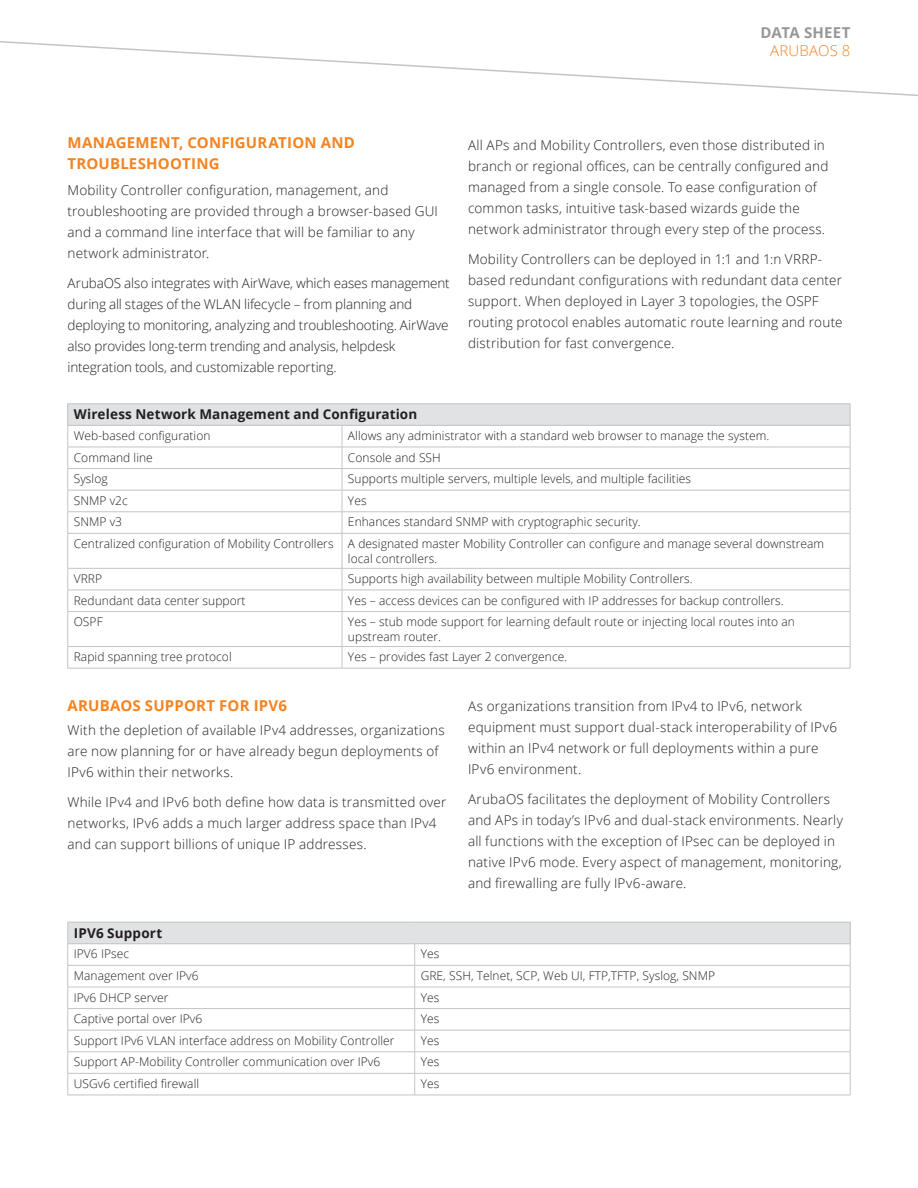
<style>
.page{position:relative;width:918px;height:1188px;background:#fff}
.page>*{position:absolute;margin:0;border:0;box-sizing:border-box;transform-origin:0 0}
.t1{font:700 15px/21px "Open Sans";letter-spacing:.015em;color:#f58320}
.t2{font:700 15px "Open Sans";letter-spacing:.01em;color:#999899}
.t3{font:300 15px "Open Sans";letter-spacing:.01em;color:#f58320}
.t4{font:300 13.5px/21px "Open Sans";letter-spacing:.015em;color:#231f20}
.t5{font:300 13.5px/21px "Open Sans";letter-spacing:-.01em;color:#231f20}
.t6{font:700 13.5px "Open Sans";letter-spacing:.01em;color:#231f20}
.t7{font:300 12px/21.6px "Open Sans";letter-spacing:.005em;color:#231f20}
</style>
<div class="page">
<svg style="left:0;top:41px;width:918px;height:55px"></svg>
<div style="left:68px;top:404px;width:782px;height:21px;background:#e1e2e4"></div>
<hr style="left:68px;top:447px;width:274px;height:1px;background:#c3c4c6">
<hr style="left:68px;top:468px;width:274px;height:1px;background:#c3c4c6">
<hr style="left:68px;top:490px;width:274px;height:1px;background:#c3c4c6">
<hr style="left:68px;top:511px;width:274px;height:1px;background:#c3c4c6">
<hr style="left:68px;top:533px;width:274px;height:1px;background:#c3c4c6">
<hr style="left:67px;top:534px;width:1px;height:34px;background:#c3c4c6">
<hr style="left:68px;top:568px;width:274px;height:1px;background:#c3c4c6">
<hr style="left:68px;top:590px;width:274px;height:1px;background:#c3c4c6">
<svg style="left:67px;top:569px;width:1px;height:42px"></svg>
<hr style="left:68px;top:611px;width:274px;height:1px;background:#c3c4c6">
<hr style="left:67px;top:612px;width:1px;height:34px;background:#c3c4c6">
<hr style="left:68px;top:646px;width:274px;height:1px;background:#c3c4c6">
<svg style="left:67px;top:647px;width:1px;height:21px"></svg>
<hr style="left:68px;top:668px;width:274px;height:1px;background:#c3c4c6">
<hr style="left:342px;top:447px;width:508px;height:1px;background:#c3c4c6">
<hr style="left:342px;top:468px;width:508px;height:1px;background:#c3c4c6">
<hr style="left:342px;top:490px;width:508px;height:1px;background:#c3c4c6">
<hr style="left:342px;top:511px;width:508px;height:1px;background:#c3c4c6">
<svg style="left:342px;top:426px;width:1px;height:107px"></svg>
<hr style="left:342px;top:533px;width:508px;height:1px;background:#c3c4c6">
<hr style="left:342px;top:534px;width:1px;height:34px;background:#c3c4c6">
<hr style="left:850px;top:534px;width:1px;height:34px;background:#c3c4c6">
<hr style="left:342px;top:568px;width:508px;height:1px;background:#c3c4c6">
<hr style="left:342px;top:590px;width:508px;height:1px;background:#c3c4c6">
<svg style="left:342px;top:569px;width:1px;height:42px"></svg>
<svg style="left:850px;top:569px;width:1px;height:42px"></svg>
<hr style="left:342px;top:611px;width:508px;height:1px;background:#c3c4c6">
<hr style="left:342px;top:612px;width:1px;height:34px;background:#c3c4c6">
<hr style="left:850px;top:612px;width:1px;height:34px;background:#c3c4c6">
<hr style="left:342px;top:646px;width:508px;height:1px;background:#c3c4c6">
<svg style="left:342px;top:647px;width:1px;height:21px"></svg>
<svg style="left:850px;top:647px;width:1px;height:21px"></svg>
<hr style="left:342px;top:668px;width:508px;height:1px;background:#c3c4c6">
<hr style="left:68px;top:403px;width:274px;height:1px;background:#c3c4c6">
<svg style="left:67px;top:404px;width:1px;height:129px"></svg>
<hr style="left:342px;top:403px;width:508px;height:1px;background:#c3c4c6">
<hr style="left:68px;top:425px;width:274px;height:1px;background:#c3c4c6">
<svg style="left:850px;top:404px;width:1px;height:129px"></svg>
<hr style="left:342px;top:425px;width:508px;height:1px;background:#c3c4c6">
<div style="left:68px;top:922px;width:782px;height:22px;background:#e1e2e4"></div>
<hr style="left:68px;top:965px;width:347px;height:1px;background:#c3c4c6">
<hr style="left:68px;top:987px;width:347px;height:1px;background:#c3c4c6">
<hr style="left:68px;top:1008px;width:347px;height:1px;background:#c3c4c6">
<hr style="left:68px;top:1030px;width:347px;height:1px;background:#c3c4c6">
<hr style="left:68px;top:1052px;width:347px;height:1px;background:#c3c4c6">
<hr style="left:68px;top:1073px;width:347px;height:1px;background:#c3c4c6">
<hr style="left:68px;top:1095px;width:347px;height:1px;background:#c3c4c6">
<hr style="left:415px;top:965px;width:435px;height:1px;background:#c3c4c6">
<hr style="left:415px;top:987px;width:435px;height:1px;background:#c3c4c6">
<hr style="left:415px;top:1008px;width:435px;height:1px;background:#c3c4c6">
<hr style="left:415px;top:1030px;width:435px;height:1px;background:#c3c4c6">
<hr style="left:415px;top:1052px;width:435px;height:1px;background:#c3c4c6">
<hr style="left:415px;top:1073px;width:435px;height:1px;background:#c3c4c6">
<svg style="left:414px;top:945px;width:1px;height:150px"></svg>
<hr style="left:415px;top:1095px;width:435px;height:1px;background:#c3c4c6">
<hr style="left:68px;top:922px;width:347px;height:1px;background:#c3c4c6">
<svg style="left:67px;top:922px;width:1px;height:173px"></svg>
<hr style="left:415px;top:922px;width:435px;height:1px;background:#c3c4c6">
<hr style="left:68px;top:944px;width:347px;height:1px;background:#c3c4c6">
<svg style="left:850px;top:922px;width:1px;height:173px"></svg>
<hr style="left:415px;top:944px;width:435px;height:1px;background:#c3c4c6">
<p class="t2" style="left:761px;top:22px;width:92px">DATA SHEET</p>
<p class="t3" style="left:770px;top:41px;width:82px">ARUBAOS 8</p>
<p class="t1" style="left:68px;top:132px;width:289px">MANAGEMENT, CONFIGURATION AND<br>TROUBLESHOOTING</p>
<p class="t4" style="left:68px;top:179px;width:372px">Mobility Controller configuration, management, and troubleshooting are provided through a browser-based GUI and a command line interface that will be familiar to any network administrator.</p>
<p class="t5" style="left:68px;top:272px;width:384px">ArubaOS also integrates with AirWave, which eases management during all stages of the WLAN lifecycle – from planning and deploying to monitoring, analyzing and troubleshooting. AirWave also provides long-term trending and analysis, helpdesk integration tools, and customizable reporting.</p>
<p class="t4" style="left:468px;top:134px;width:362px">All APs and Mobility Controllers, even those distributed in branch or regional offices, can be centrally configured and managed from a single console. To ease configuration of common tasks, intuitive task-based wizards guide the network administrator through every step of the process.</p>
<p class="t4" style="left:468px;top:248px;width:376px">Mobility Controllers can be deployed in 1:1 and 1:n VRRP&shy;based redundant configurations with redundant data center support. When deployed in Layer 3 topologies, the OSPF routing protocol enables automatic route learning and route distribution for fast convergence.</p>
<p class="t6" style="left:74px;top:405px;width:345px">Wireless Network Management and Configuration</p>
<p class="t7" style="left:74px;top:424px;width:138px">Web-based configuration</p>
<p class="t7" style="left:348px;top:424px;width:423px">Allows any administrator with a standard web browser to manage the system.</p>
<p class="t7" style="left:74px;top:446px;width:81px">Command line</p>
<p class="t7" style="left:348px;top:446px;width:94px">Console and SSH</p>
<p class="t7" style="left:74px;top:468px;width:35px">Syslog</p>
<p class="t7" style="left:348px;top:468px;width:345px">Supports multiple servers, multiple levels, and multiple facilities</p>
<p class="t7" style="left:74px;top:489px;width:56px">SNMP v2c</p>
<p class="t7" style="left:348px;top:489px;width:20px">Yes</p>
<p class="t7" style="left:74px;top:511px;width:50px">SNMP v3</p>
<p class="t7" style="left:74px;top:511px;width:752px;text-indent:274px">Enhances standard SNMP with cryptographic security.<br>Centralized configuration of Mobility Controllers A designated master Mobility Controller can configure and manage several downstream</p>
<p class="t7" style="left:348px;top:547px;width:91px">local controllers.</p>
<p class="t7" style="left:74px;top:567px;width:30px">VRRP</p>
<p class="t7" style="left:348px;top:567px;width:346px">Supports high availability between multiple Mobility Controllers.</p>
<p class="t7" style="left:74px;top:589px;width:173px">Redundant data center support</p>
<p class="t7" style="left:348px;top:589px;width:437px">Yes – access devices can be configured with IP addresses for backup controllers.</p>
<p class="t7" style="left:74px;top:611px;width:30px">OSPF</p>
<p class="t7" style="left:348px;top:614px;width:449px;line-height:15px">Yes – stub mode support for learning default route or injecting local routes into an upstream router.</p>
<p class="t7" style="left:74px;top:646px;width:159px">Rapid spanning tree protocol</p>
<p class="t7" style="left:348px;top:646px;width:221px">Yes – provides fast Layer 2 convergence.</p>
<p class="t1" style="left:68px;top:695px;width:221px">ARUBAOS SUPPORT FOR IPV6</p>
<p class="t4" style="left:68px;top:719px;width:379px">With the depletion of available IPv4 addresses, organizations are now planning for or have already begun deployments of<br>IPv6 within their networks.</p>
<p class="t4" style="left:68px;top:791px;width:380px">While IPv4 and IPv6 both define how data is transmitted over networks, IPv6 adds a much larger address space than IPv4 and can support billions of unique IP addresses.</p>
<p class="t4" style="left:468px;top:695px;width:371px">As organizations transition from IPv4 to IPv6, network equipment must support dual-stack interoperability of IPv6 within an IPv4 network or full deployments within a pure IPv6 environment.</p>
<p class="t4" style="left:468px;top:788px;width:377px">ArubaOS facilitates the deployment of Mobility Controllers and APs in today’s IPv6 and dual-stack environments. Nearly all functions with the exception of IPsec can be deployed in native IPv6 mode. Every aspect of management, monitoring, and firewalling are fully IPv6-aware.</p>
<p class="t6" style="left:74px;top:923px;width:90px">IPV6 Support</p>
<p class="t7" style="left:74px;top:943px;width:57px">IPV6 IPsec</p>
<p class="t7" style="left:421px;top:943px;width:20px">Yes</p>
<p class="t7" style="left:74px;top:964px;width:126px">Management over IPv6</p>
<p class="t7" style="left:421px;top:964px;width:296px">GRE, SSH, Telnet, SCP, Web UI, FTP,TFTP, Syslog, SNMP</p>
<p class="t7" style="left:74px;top:986px;width:96px">IPv6 DHCP server</p>
<p class="t7" style="left:421px;top:986px;width:20px">Yes</p>
<p class="t7" style="left:74px;top:1008px;width:130px">Captive portal over IPv6</p>
<p class="t7" style="left:421px;top:1008px;width:20px">Yes</p>
<p class="t7" style="left:74px;top:1029px;width:322px">Support IPv6 VLAN interface address on Mobility Controller</p>
<p class="t7" style="left:421px;top:1029px;width:20px">Yes</p>
<p class="t7" style="left:74px;top:1051px;width:308px">Support AP-Mobility Controller communication over IPv6</p>
<p class="t7" style="left:421px;top:1051px;width:20px">Yes</p>
<p class="t7" style="left:74px;top:1072px;width:127px">USGv6 certified firewall</p>
<p class="t7" style="left:421px;top:1072px;width:20px">Yes</p>
</div>
